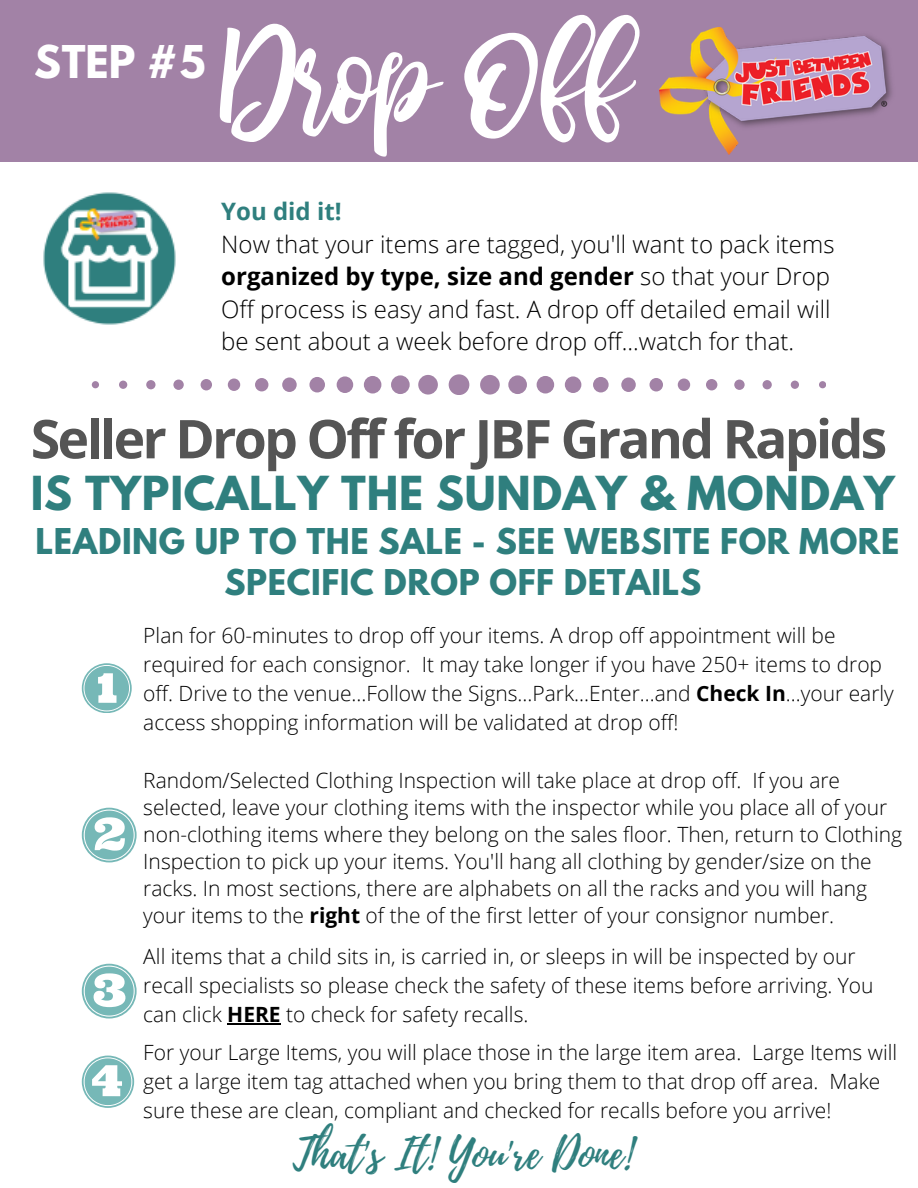
<style>
.page{position:relative;width:918px;height:1188px;background:#fff}
.page>*{position:absolute;margin:0;border:0;box-sizing:border-box;transform-origin:0 0}
.t1{font:116.55px "bhatoshine";color:#fff}
.t2{font:700 53.55px "Open Sans";letter-spacing:-.05em;color:#555}
.t3{font:43.05px "Playlist Script";color:#2f7f7e}
.t4{font:700 41.55px "League Spartan";letter-spacing:.02em;color:#2f7f7e}
.t5{font:700 40.05px "League Spartan";color:#fff}
.t6{font:700 31.5px/40.5px "League Spartan";letter-spacing:.02em;color:#2f7f7e;text-align:center}
.t7{font:300 24px/32.7px "Open Sans";color:#000}
.t8{font:300 21px/29.2px "Open Sans";color:#000}
.s1{font-weight:700;color:#2f7f7e}
.s2{font-weight:700}
</style>
<div class="page">
<svg style="left:92px;top:374px;width:734px;height:21px"></svg>
<svg style="left:82px;top:663px;width:49px;height:50px"></svg>
<svg style="left:82px;top:808px;width:55px;height:54px"></svg>
<svg style="left:82px;top:964px;width:55px;height:55px"></svg>
<svg style="left:82px;top:1056px;width:52px;height:52px"></svg>
<div style="left:0;top:0;width:918px;height:162px;background:#a282a6"></div>
<img style="left:659px;top:27px;width:233px;height:127px">
<hr style="left:227px;top:1023px;width:54px;height:1px;background:#000">
<img style="left:43px;top:192px;width:133px;height:133px">
<h3 class="t5" style="left:35px;top:42px;width:172px">STEP #5</h3>
<h1 class="t1" style="left:221px;top:-8px;width:410px">Drop Off</h1>
<h6 class="t7" style="left:221px;top:194px;width:615px"><span class="s1">You did it!<br></span>Now that your items are tagged, you'll want to pack items <span class="s2">organized by type, size and gender</span> so that your Drop Off process is easy and fast. A drop off detailed email will be sent about a week before drop off...watch for that.</h6>
<h2 class="t2" style="left:31px;top:401px;width:858px">Seller Drop Off for JBF Grand Rapids</h2>
<h5 class="t4" style="left:31px;top:473px;width:866px">IS TYPICALLY THE SUNDAY &amp; MONDAY</h5>
<h5 class="t6" style="left:36px;top:525px;width:865px">LEADING UP TO THE SALE - SEE WEBSITE FOR MORE<br>SPECIFIC DROP OFF DETAILS</h5>
<p class="t8" style="left:143px;top:620px;width:752px">Plan for 60-minutes to drop off your items. A drop off appointment will be required for each consignor. It may take longer if you have 250+ items to drop off. Drive to the venue...Follow the Signs...Park...Enter...and <span class="s2">Check In</span>...your early access shopping information will be validated at drop off!</p>
<p class="t8" style="left:143px;top:766px;width:760px;line-height:27px">Random/Selected Clothing Inspection will take place at drop off. If you are selected, leave your clothing items with the inspector while you place all of your non-clothing items where they belong on the sales floor. Then, return to Clothing Inspection to pick up your items. You'll hang all clothing by gender/size on the racks. In most sections, there are alphabets on all the racks and you will hang your items to the <span class="s2">right</span> of the of the first letter of your consignor number.</p>
<p class="t8" style="left:143px;top:941px;width:732px">All items that a child sits in, is carried in, or sleeps in will be inspected by our recall specialists so please check the safety of these items before arriving. You can click <span class="s2">HERE</span> to check for safety recalls.</p>
<p class="t8" style="left:143px;top:1037px;width:755px">For your Large Items, you will place those in the large item area. Large Items will get a large item tag attached when you bring them to that drop off area. Make sure these are clean, compliant and checked for recalls before you arrive!</p>
<h4 class="t3" style="left:293px;top:1123px;width:341px">That's It! You're Done!</h4>
</div>
